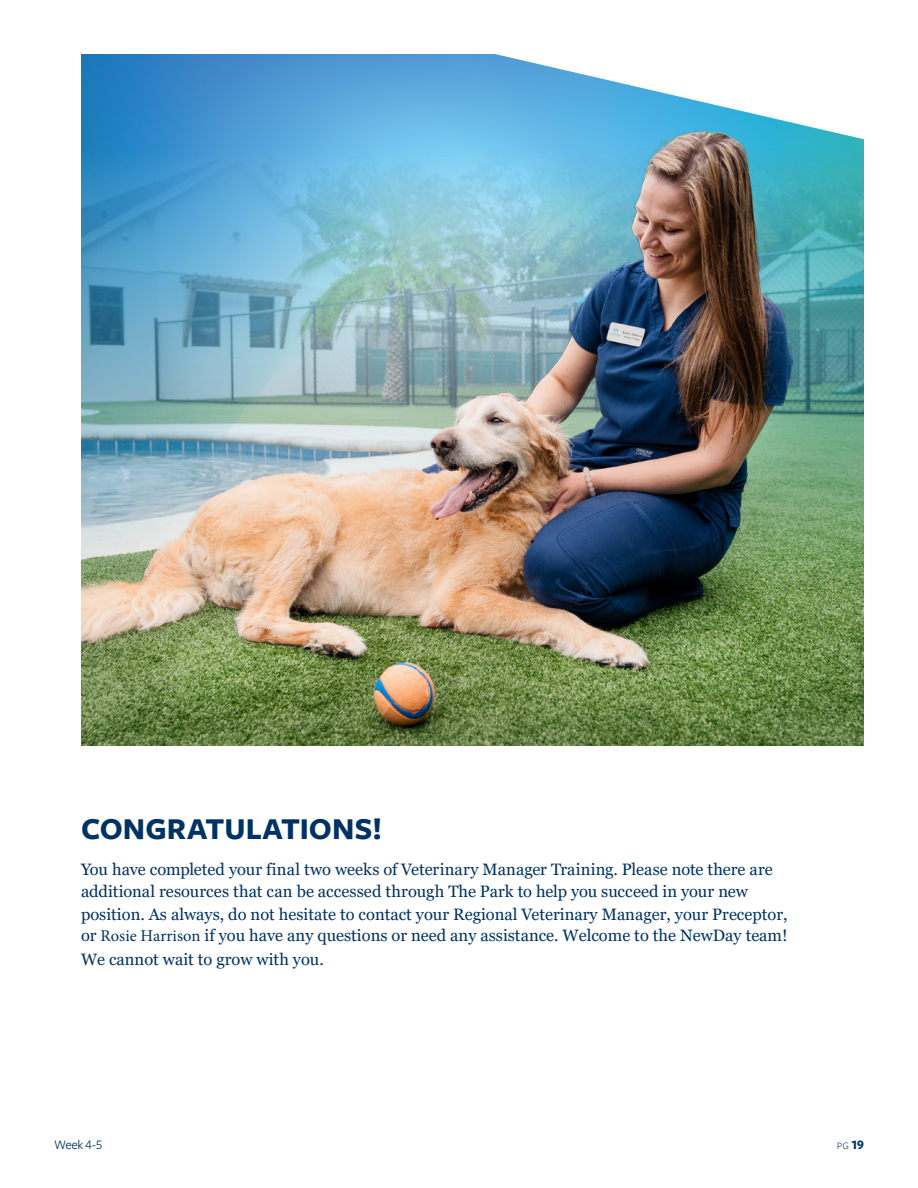
<style>
.page{position:relative;width:918px;height:1188px;background:#fff}
.page>*{position:absolute;margin:0;border:0;box-sizing:border-box;transform-origin:0 0}
.t1{font:700 31.5px "Freight Sans Pro";color:#003264}
.t2{font:16.5px/22.2px "Georgia Pro";color:#003264}
.t3{font:13.5px "Freight Sans Pro";color:#003264}
.t4{font:300 13.5px "Freight Sans Pro";color:#003264}
.s1{font-family:"Minion Pro"}
.s2{font-weight:700}
</style>
<div class="page">
<img style="left:81px;top:54px;width:180px;height:68px">
<img style="left:81px;top:122px;width:783px;height:623px">
<svg style="left:261px;top:54px;width:603px;height:98px"></svg>
<h1 class="t1" style="left:81px;top:807px;width:302px">CONGRATULATIONS!</h1>
<p class="t2" style="left:81px;top:859px;width:708px">You have completed your final two weeks of Veterinary Manager Training. Please note there are additional resources that can be accessed through The Park to help you succeed in your new position. As always, do not hesitate to contact your Regional Veterinary Manager, your Preceptor, or <span class="s1">Rosie Harrison</span> if you have any questions or need any assistance. Welcome to the NewDay team!</p>
<p class="t2" style="left:81px;top:949px;width:244px">We cannot wait to grow with you.</p>
<p class="t3" style="left:54px;top:1136px;width:50px">Week 24-5</p>
<p class="t4" style="left:837px;top:1136px;width:29px">pg <span class="s2">19</span></p>
</div>
